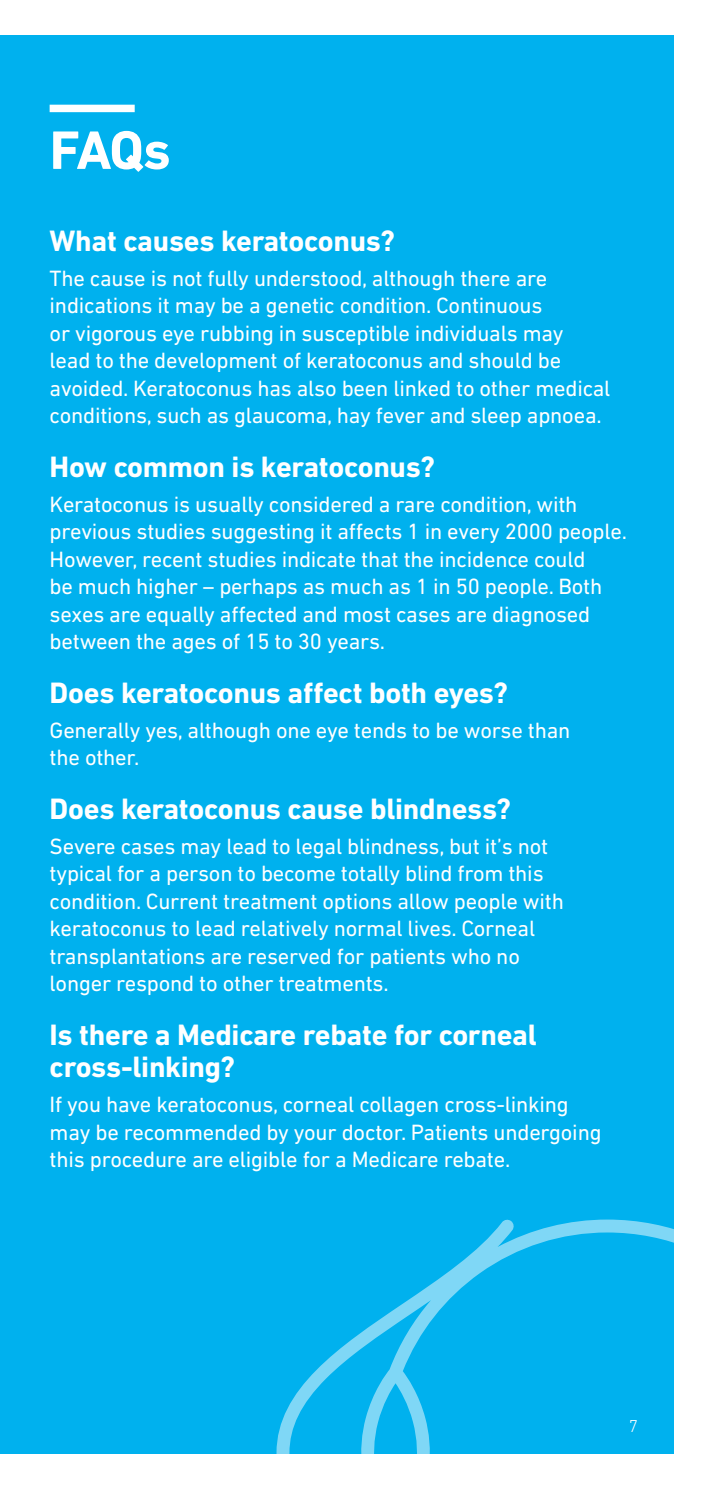
<style>
.page{position:relative;width:709px;height:1489px;background:#fff}
.page>*{position:absolute;margin:0;border:0;box-sizing:border-box;transform-origin:0 0}
.t1{font:700 55px "DIN Next LT Pro";color:#fff}
.t2{font:700 30px/32.5px "DIN Next LT Pro";letter-spacing:-.01em;color:#fff}
.t3{font:22.5px/27.5px "DIN Next LT Pro";letter-spacing:-.01em;color:#fff}
.t4{font:300 17.5px "DIN Next LT Pro";color:#fff}
</style>
<div class="page">
<div style="left:0;top:35px;width:673px;height:1418px;background:#00b1ee"></div>
<svg style="left:276px;top:1219px;width:397px;height:234px"></svg>
<div style="left:50px;top:105px;width:85px;height:7px;background:#fff"></div>
<h1 class="t1" style="left:50px;top:118px;width:123px">FAQs</h1>
<h2 class="t2" style="left:50px;top:224px;width:347px">What causes keratoconus?</h2>
<p class="t3" style="left:50px;top:264px;width:562px">The cause is not fully understood, although there are indications it may be a genetic condition. Continuous<br>or vigorous eye rubbing in susceptible individuals may<br>lead to the development of keratoconus and should be avoided. Keratoconus has also been linked to other medical conditions, such as glaucoma, hay fever and sleep apnoea.</p>
<h2 class="t2" style="left:50px;top:450px;width:387px">How common is keratoconus?</h2>
<p class="t3" style="left:50px;top:490px;width:579px">Keratoconus is usually considered a rare condition, with previous studies suggesting it affects 1 in every 2000 people.<br>However, recent studies indicate that the incidence could<br>be much higher – perhaps as much as 1 in 50 people. Both sexes are equally affected and most cases are diagnosed between the ages of 15 to 30 years.</p>
<h2 class="t2" style="left:50px;top:676px;width:460px">Does keratoconus affect both eyes?</h2>
<p class="t3" style="left:50px;top:716px;width:522px">Generally yes, although one eye tends to be worse than the other.</p>
<h2 class="t2" style="left:50px;top:792px;width:463px">Does keratoconus cause blindness?</h2>
<p class="t3" style="left:50px;top:831px;width:516px">Severe cases may lead to legal blindness, but it’s not typical for a person to become totally blind from this condition. Current treatment options allow people with keratoconus to lead relatively normal lives. Corneal transplantations are reserved for patients who no longer respond to other treatments.</p>
<h2 class="t2" style="left:50px;top:1018px;width:489px">Is there a Medicare rebate for corneal cross-linking?</h2>
<p class="t3" style="left:50px;top:1090px;width:553px">If you have keratoconus, corneal collagen cross-linking may be recommended by your doctor. Patients undergoing this procedure are eligible for a Medicare rebate.</p>
<p class="t3" style="left:349px;top:517px;width:16px">f</p>
<p class="t3" style="left:231px;top:600px;width:16px">f</p>
<h2 class="t2" style="left:303px;top:676px;width:22px">f</h2>
<p class="t4" style="left:628px;top:1415px;width:11px">7</p>
</div>
